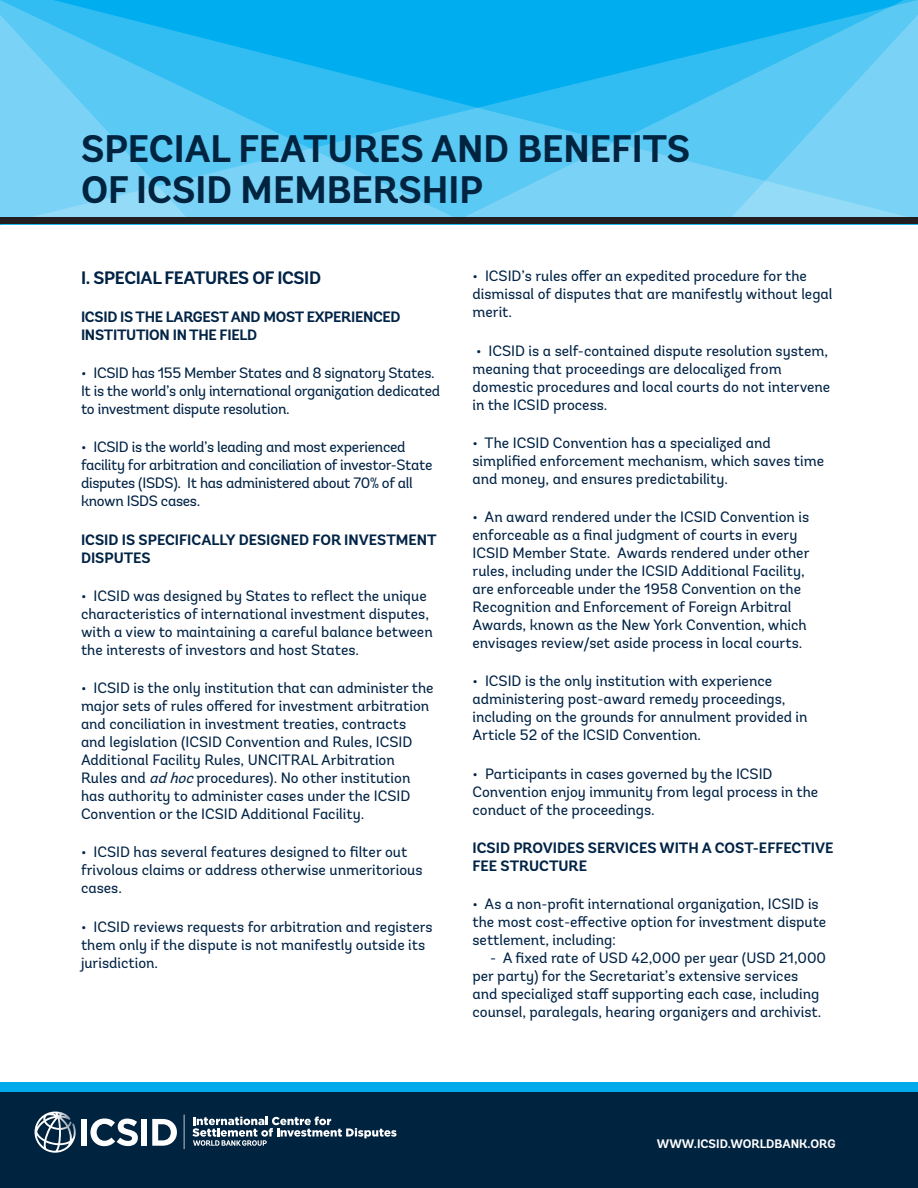
<style>
.page{position:relative;width:918px;height:1188px;background:#fff}
.page>*{position:absolute;margin:0;border:0;box-sizing:border-box;transform-origin:0 0}
.t1{font:700 38.25px "Andes";color:#002340}
.t2{font:700 18px "Andes";letter-spacing:-.02em;color:#002345}
.t3{font:15px/18px "Andes";color:#002345}
.t4{font:15px/18px "Andes";letter-spacing:-.02em;color:#002345}
.t5{font:700 15px/18px "Andes";color:#002345}
.t6{font:700 15px/18px "Andes";letter-spacing:-.02em;color:#002345}
.t7{font:700 12.3px "Andes";color:#fff}
.s1{font-style:italic}
</style>
<div class="page">
<div style="left:0;top:1082px;width:918px;height:106px;background:#002340"></div>
<svg style="left:184px;top:1114px;width:1px;height:35px"></svg>
<div style="left:81px;top:1119px;width:6px;height:27px;background:#fff"></div>
<svg style="left:90px;top:1118px;width:48px;height:28px"></svg>
<div style="left:141px;top:1119px;width:6px;height:27px;background:#fff"></div>
<svg style="left:152px;top:1119px;width:25px;height:27px"></svg>
<svg style="left:192px;top:1117px;width:205px;height:29px"></svg>
<svg style="left:35px;top:1112px;width:41px;height:41px"></svg>
<div style="left:0;top:1083px;width:918px;height:9px;background:#00abec"></div>
<svg style="left:459px;top:0;width:136px;height:218px;background:#32bcf0"></svg>
<svg style="left:323px;top:0;width:136px;height:218px;background:#32bcf0"></svg>
<svg style="left:595px;top:0;width:323px;height:218px;background:#4fc5f2"></svg>
<svg style="left:0;top:0;width:323px;height:218px;background:#53c6f2"></svg>
<div style="left:0;top:218px;width:918px;height:6px;background:#231f20"></div>
<p class="t1" style="left:81px;top:125px;width:611px">SPECIAL FEATURES AND BENEFITS</p>
<p class="t1" style="left:81px;top:165px;width:404px">OF ICSID MEMBERSHIP</p>
<h2 class="t2" style="left:81px;top:266px;width:242px">I. SPECIAL FEATURES OF ICSID</h2>
<h2 class="t6" style="left:81px;top:308px;width:321px">ICSID IS THE LARGEST AND MOST EXPERIENCED<br>INSTITUTION IN THE FIELD</h2>
<h2 class="t4" style="left:81px;top:364px;width:361px">• ICSID has 155 Member States and 8 signatory States.<br>It is the world’s only international organization dedicated to investment dispute resolution.</h2>
<h2 class="t4" style="left:81px;top:438px;width:353px">• ICSID is the world’s leading and most experienced facility for arbitration and conciliation of investor-State disputes (ISDS). It has administered about 70% of all known ISDS cases.</h2>
<h2 class="t5" style="left:81px;top:531px;width:357px">ICSID IS SPECIFICALLY DESIGNED FOR INVESTMENT<br>DISPUTES</h2>
<h2 class="t3" style="left:81px;top:587px;width:353px">• ICSID was designed by States to reflect the unique characteristics of international investment disputes, with a view to maintaining a careful balance between the interests of investors and host States.</h2>
<h2 class="t3" style="left:81px;top:679px;width:354px">• ICSID is the only institution that can administer the major sets of rules offered for investment arbitration and conciliation in investment treaties, contracts and legislation (ICSID Convention and Rules, ICSID Additional Facility Rules, UNCITRAL Arbitration Rules and <span class="s1">adhoc</span>procedures). No other institution has authority to administer cases under the ICSID Convention or the ICSID Additional Facility.</h2>
<h2 class="t3" style="left:81px;top:843px;width:343px">• ICSID has several features designed to filter out frivolous claims or address otherwise unmeritorious cases.</h2>
<h2 class="t3" style="left:81px;top:917px;width:353px">• ICSID reviews requests for arbitration and registers them only if the dispute is not manifestly outside its jurisdiction.</h2>
<h2 class="t3" style="left:472px;top:267px;width:362px">• ICSID’s rules offer an expedited procedure for the dismissal of disputes that are manifestly without legal merit.</h2>
<h2 class="t3" style="left:472px;top:341px;width:359px">• ICSID is a self-contained dispute resolution system, meaning that proceedings are delocalized from domestic procedures and local courts do not intervene in the ICSID process.</h2>
<h2 class="t3" style="left:472px;top:434px;width:353px">• The ICSID Convention has a specialized and simplified enforcement mechanism, which saves time and money, and ensures predictability.</h2>
<h2 class="t3" style="left:472px;top:508px;width:339px">• An award rendered under the ICSID Convention is enforceable as a final judgment of courts in every ICSID Member State. Awards rendered under other rules, including under the ICSID Additional Facility, are enforceable under the 1958 Convention on the Recognition and Enforcement of Foreign Arbitral Awards, known as the New York Convention, which envisages review/set aside process in local courts.</h2>
<h2 class="t3" style="left:472px;top:672px;width:337px">• ICSID is the only institution with experience administering post-award remedy proceedings, including on the grounds for annulment provided in Article 52 of the ICSID Convention.</h2>
<h2 class="t3" style="left:472px;top:764px;width:347px">• Participants in cases governed by the ICSID<br>Convention enjoy immunity from legal process in the conduct of the proceedings.</h2>
<h2 class="t5" style="left:472px;top:839px;width:363px">ICSID PROVIDES SERVICES WITH A COST-EFFECTIVE<br>FEE STRUCTURE</h2>
<h2 class="t3" style="left:472px;top:895px;width:355px">• As a non-profit international organization, ICSID is the most cost-effective option for investment dispute settlement, including:</h2>
<h2 class="t3" style="left:472px;top:949px;width:355px;text-indent:18px">- A fixed rate of USD 42,000 per year (USD 21,000 per party) for the Secretariat’s extensive services and specialized staff supporting each case, including counsel, paralegals, hearing organizers and archivist.</h2>
<p class="t7" style="left:657px;top:1136px;width:180px">WWW.ICSID.WORLDBANK.ORG</p>
</div>
